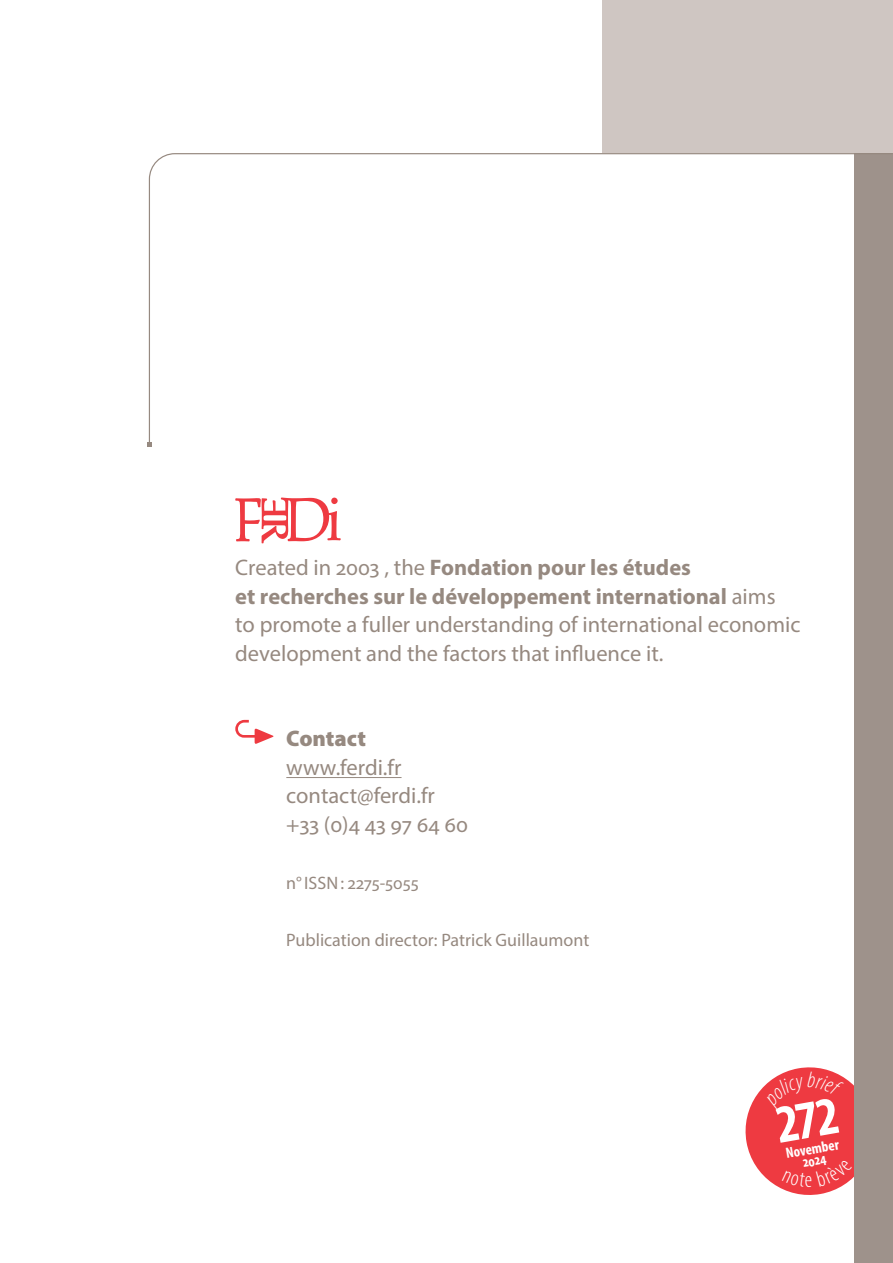
<style>
.page{position:relative;width:893px;height:1263px;background:#fff}
.page>*{position:absolute;margin:0;border:0;box-sizing:border-box;transform-origin:0 0}
.t1{font:22.5px/28.5px "Myriad Pro";color:#968980}
.t2{font:900 22.5px "Myriad Pro";color:#968980}
.t3{font:18px "Myriad Pro";color:#968980}
.t4{font:700 condensed 15px/12px "Myriad Pro";color:#fff;text-align:center}
.s1{font-weight:700}
</style>
<div class="page">
<svg style="left:235px;top:497px;width:106px;height:46px"></svg>
<div style="left:602px;top:0;width:291px;height:153px;background:#cfc6c2"></div>
<hr style="left:286px;top:777px;width:116px;height:1px;background:#968980">
<svg style="left:235px;top:720px;width:38px;height:24px"></svg>
<div style="left:855px;top:153px;width:38px;height:1110px;background:#9e928b"></div>
<svg style="left:148px;top:153px;width:744px;height:293px"></svg>
<svg style="left:147px;top:442px;width:5px;height:5px"></svg>
<svg style="left:745px;top:1062px;width:110px;height:138px"></svg>
<p class="t1" style="left:235px;top:553px;width:567px">Created in 2003 , the <span class="s1">Fondation pour les études<br>et recherches sur le développement international</span> aims to promote a fuller understanding of international economic development and the factors that influence it.</p>
<p class="t2" style="left:286px;top:723px;width:81px">Contact</p>
<p class="t1" style="left:286px;top:752px;width:183px">www.ferdi.fr contact@ferdi.fr +33 (0)4 43 97 64 60</p>
<p class="t3" style="left:286px;top:871px;width:134px">n°ISSN: 2275-5055</p>
<p class="t3" style="left:286px;top:928px;width:304px">Publication director: Patrick Guillaumont</p>
<p class="t4" style="left:785px;top:1147px;width:55px;rotate:-10deg">November<br>2024</p>
</div>
